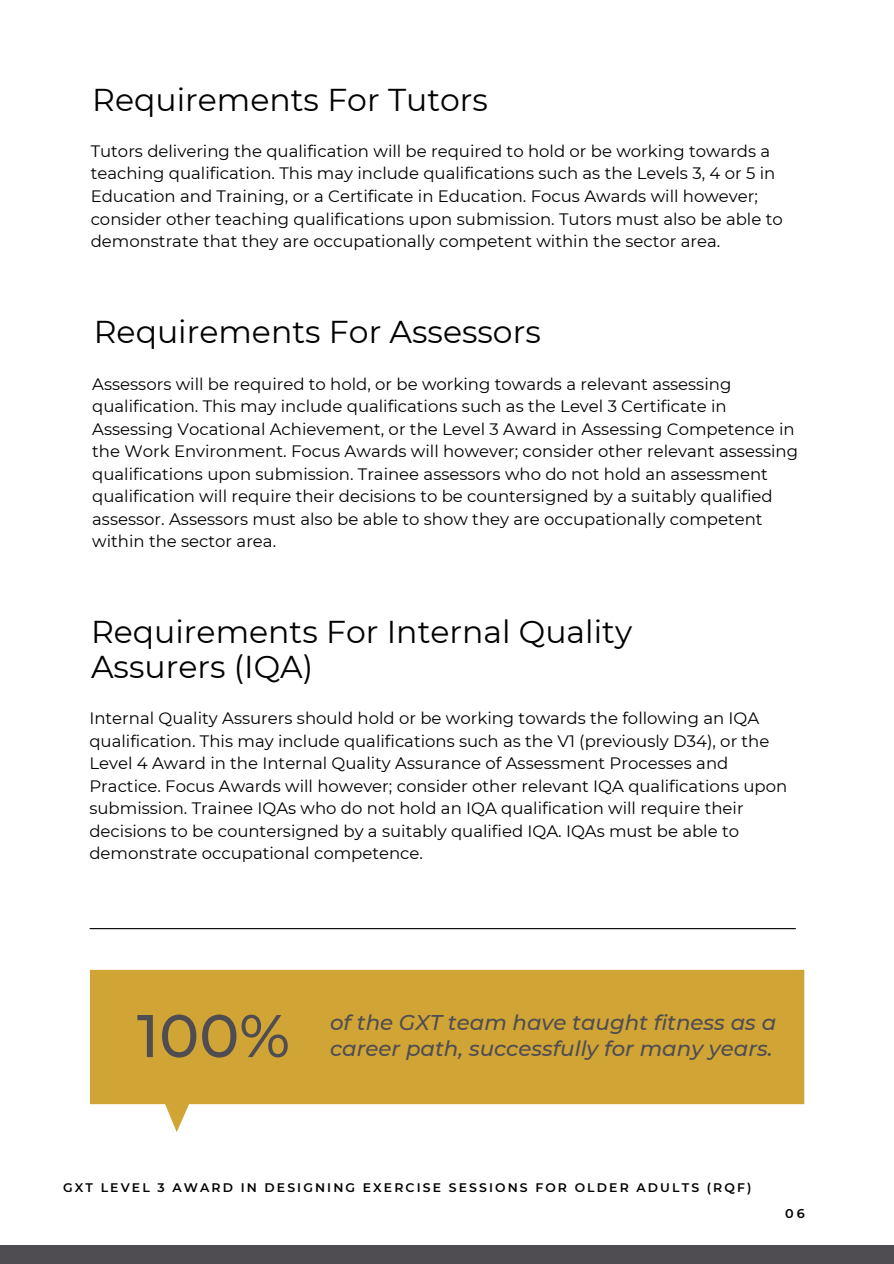
<style>
.page{position:relative;width:894px;height:1264px;background:#fff}
.page>*{position:absolute;margin:0;border:0;box-sizing:border-box;transform-origin:0 0}
.t1{font:500 60px "Montserrat";color:#4f4d51}
.t2{font:31.5px/35px "Montserrat";color:#000}
.t3{font:italic 500 21.3px "Montserrat";color:#4f4d51}
.t4{font:16.5px/22.5px "Montserrat";color:#000}
.t5{font:600 12.75px "Montserrat";color:#000}
.t6{font:600 12.45px "Montserrat";letter-spacing:.17em;color:#000}
</style>
<div class="page">
<div style="left:0;top:1244px;width:893px;height:19px;background:#4f4d51"></div>
<hr style="left:90px;top:928px;width:705px;height:1px;background:#000">
<svg style="left:90px;top:969px;width:714px;height:163px;fill:#d1a436"></svg>
<p class="t2" style="left:92px;top:82px;width:397px">Requirements For Tutors</p>
<p class="t4" style="left:91px;top:140px;width:693px">Tutors delivering the qualification will be required to hold or be working towards a teaching qualification. This may include qualifications such as the Levels 3, 4 or 5 in Education and Training, or a Certificate in Education. Focus Awards will however; consider other teaching qualifications upon submission. Tutors must also be able to demonstrate that they are occupationally competent within the sector area.</p>
<p class="t2" style="left:94px;top:314px;width:448px">Requirements For Assessors</p>
<p class="t4" style="left:92px;top:372px;width:707px">Assessors will be required to hold, or be working towards a relevant assessing qualification. This may include qualifications such as the Level 3 Certificate in Assessing Vocational Achievement, or the Level 3 Award in Assessing Competence in the Work Environment. Focus Awards will however; consider other relevant assessing qualifications upon submission. Trainee assessors who do not hold an assessment qualification will require their decisions to be countersigned by a suitably qualified assessor. Assessors must also be able to show they are occupationally competent within the sector area.</p>
<p class="t2" style="left:91px;top:614px;width:542px">Requirements For Internal Quality<br>Assurers (IQA)</p>
<p class="t4" style="left:89px;top:706px;width:699px">Internal Quality Assurers should hold or be working towards the following an IQA qualification. This may include qualifications such as the V1 (previously D34), or the Level 4 Award in the Internal Quality Assurance of Assessment Processes and Practice. Focus Awards will however; consider other relevant IQA qualifications upon submission. Trainee IQAs who do not hold an IQA qualification will require their decisions to be countersigned by a suitably qualified IQA. IQAs must be able to demonstrate occupational competence.</p>
<p class="t1" style="left:137px;top:998px;width:154px">100%</p>
<p class="t3" style="left:330px;top:1009px;width:447px">of the GXT team have taught fitness as a</p>
<p class="t3" style="left:330px;top:1035px;width:444px">career path, successfully for many years.</p>
<p class="t6" style="left:63px;top:1179px;width:689px">GXT LEVEL 3 AWARD IN DESIGNING EXERCISE SESSIONS FOR OLDER ADULTS (RQF)</p>
<p class="t5" style="left:785px;top:1205px;width:21px">06</p>
</div>
